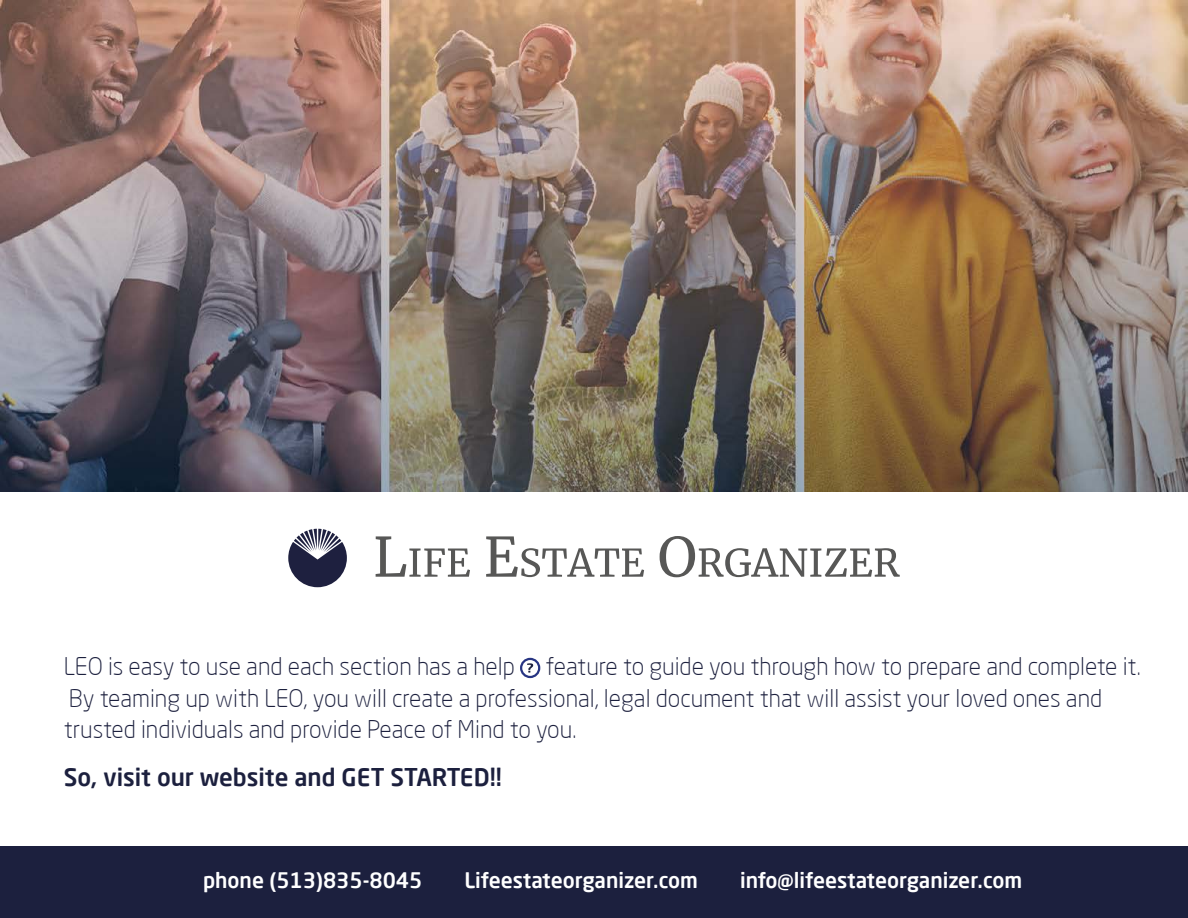
<style>
.page{position:relative;width:1188px;height:918px;background:#fff}
.page>*{position:absolute;margin:0;border:0;box-sizing:border-box;transform-origin:0 0}
.t1{font:300 24px/31.5px "Neo Sans Pro";color:#1c203e}
.t2{font:500 24px "Neo Sans Pro";color:#1c203e}
.t3{font:500 21px "Neo Sans Pro";color:#fff}
</style>
<div class="page">
<svg style="left:288px;top:529px;width:59px;height:58px"></svg>
<svg style="left:376px;top:536px;width:94px;height:41px"></svg>
<svg style="left:486px;top:536px;width:158px;height:41px"></svg>
<svg style="left:660px;top:536px;width:240px;height:41px"></svg>
<div style="left:0;top:847px;width:1188px;height:71px;background:#1c203e"></div>
<svg style="left:527px;top:663px;width:6px;height:10px"></svg>
<div style="left:520px;top:658px;width:20px;height:20px;border:2px solid #283583;border-radius:50%"></div>
<img style="left:0;top:0;width:1188px;height:491px">
<p class="t1" style="left:64px;top:650px;width:1079px;text-indent:482px">feature to guide you through how to prepare and complete it.<br>By teaming up with LEO, you will create a professional, legal document that will assist your loved ones and trusted individuals and provide Peace of Mind to you.</p>
<p class="t2" style="left:64px;top:762px;width:440px">So, visit our website and GET STARTED!!</p>
<p class="t1" style="left:64px;top:650px;width:453px">LEO is easy to use and each section has a help</p>
<p class="t3" style="left:203px;top:867px;width:221px">phone (513)835-8045</p>
<p class="t3" style="left:464px;top:867px;width:235px">Lifeestateorganizer.com</p>
<p class="t3" style="left:740px;top:867px;width:284px">info@lifeestateorganizer.com</p>
</div>
